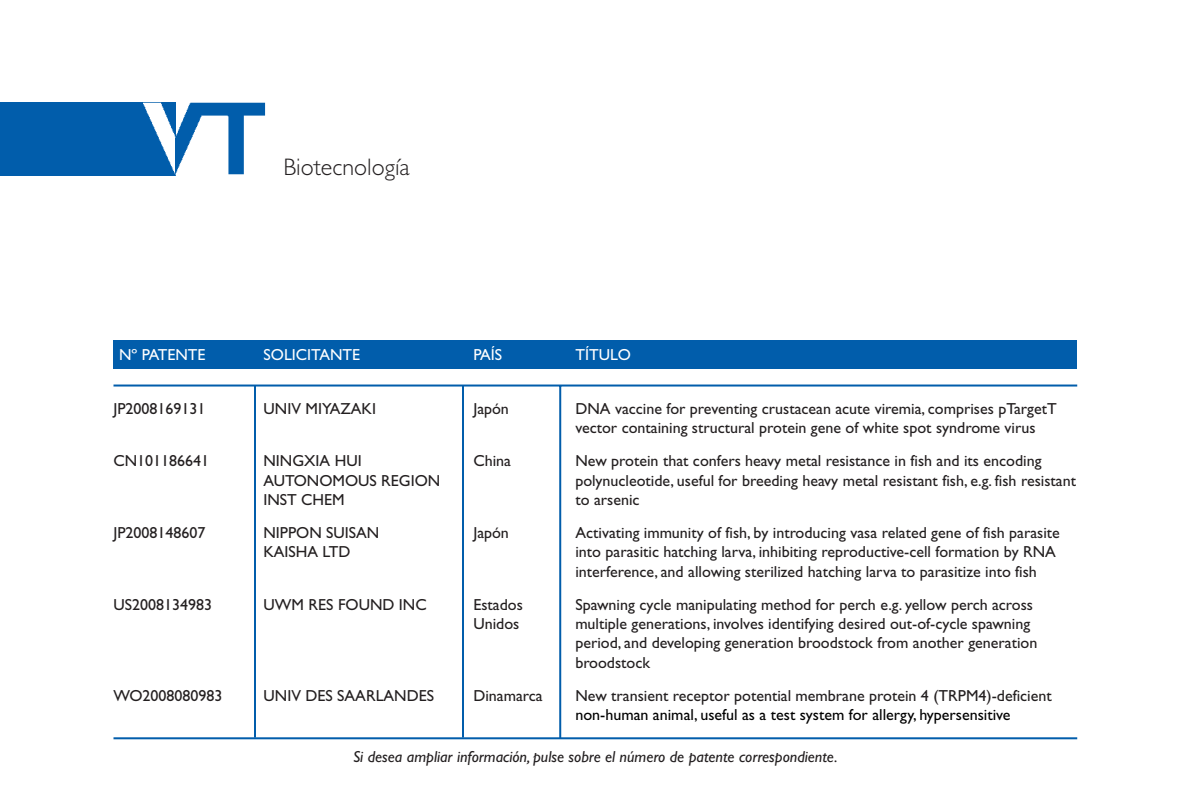
<style>
.page{position:relative;width:1190px;height:809px;background:#fff}
.page>*{position:absolute;margin:0;border:0;box-sizing:border-box;transform-origin:0 0}
.t1{font:300 24px "Gill Sans";color:#231f20}
.t2{font:16px/19.2px "Gill Sans";color:#231f20}
.t3{font:italic 16px "Gill Sans";color:#231f20}
.t4{font:16px "Gill Sans";color:#000}
.t5{font:16px "Gill Sans";color:#fff}
</style>
<div class="page">
<div style="left:0;top:102px;width:176px;height:74px;background:#015dab"></div>
<img style="left:143px;top:102px;width:33px;height:74px">
<img style="left:176px;top:102px;width:90px;height:73px">
<hr style="left:114px;top:737px;width:963px;height:2px;background:#015dab">
<div style="left:113px;top:340px;width:964px;height:28px;background:#015dab"></div>
<hr style="left:114px;top:384px;width:963px;height:2px;background:#015dab">
<hr style="left:254px;top:386px;width:2px;height:352px;background:#015dab">
<hr style="left:462px;top:386px;width:2px;height:352px;background:#015dab">
<hr style="left:559px;top:386px;width:2px;height:353px;background:#015dab">
<h1 class="t1" style="left:283px;top:159px;width:128px">Biotecnología</h1>
<p class="t5" style="left:119px;top:349px;width:88px">Nº PATENTE</p>
<p class="t5" style="left:264px;top:349px;width:98px">SOLICITANTE</p>
<p class="t5" style="left:473px;top:349px;width:30px">PAÍS</p>
<p class="t5" style="left:575px;top:349px;width:57px">TÍTULO</p>
<p class="t2" style="left:113px;top:401px;width:94px">JP2008169131</p>
<p class="t2" style="left:264px;top:401px;width:114px">UNIV MIYAZAKI</p>
<p class="t2" style="left:473px;top:401px;width:37px">Japón</p>
<p class="t2" style="left:575px;top:401px;width:483px">DNA vaccine for preventing crustacean acute viremia, comprises pTargetT vector containing structural protein gene of white spot syndrome virus</p>
<p class="t2" style="left:113px;top:453px;width:97px">CN101186641</p>
<p class="t2" style="left:263px;top:453px;width:100px">NINGXIA HUI</p>
<p class="t2" style="left:473px;top:453px;width:39px">China</p>
<p class="t2" style="left:575px;top:453px;width:468px">New protein that confers heavy metal resistance in fish and its encoding</p>
<p class="t2" style="left:263px;top:472px;width:179px">AUTONOMOUS REGION</p>
<p class="t2" style="left:575px;top:472px;width:502px">polynucleotide, useful for breeding heavy metal resistant fish, e.g. fish resistant</p>
<p class="t2" style="left:263px;top:492px;width:83px">INST CHEM</p>
<p class="t2" style="left:575px;top:492px;width:66px">to arsenic</p>
<p class="t2" style="left:113px;top:525px;width:94px">JP2008148607</p>
<p class="t2" style="left:263px;top:525px;width:118px">NIPPON SUISAN</p>
<p class="t2" style="left:473px;top:525px;width:37px">Japón</p>
<p class="t2" style="left:575px;top:525px;width:486px">Activating immunity of fish, by introducing vasa related gene of fish parasite</p>
<p class="t2" style="left:263px;top:544px;width:89px">KAISHA LTD</p>
<p class="t2" style="left:575px;top:544px;width:482px">into parasitic hatching larva, inhibiting reproductive-cell formation by RNA interference, and allowing sterilized hatching larva to parasitize into fish</p>
<p class="t2" style="left:113px;top:597px;width:100px">US2008134983</p>
<p class="t2" style="left:264px;top:597px;width:165px">UWM RES FOUND INC</p>
<p class="t2" style="left:473px;top:597px;width:51px">Estados</p>
<p class="t2" style="left:576px;top:597px;width:459px">Spawning cycle manipulating method for perch e.g. yellow perch across</p>
<p class="t2" style="left:473px;top:616px;width:47px">Unidos</p>
<p class="t2" style="left:575px;top:616px;width:463px">multiple generations, involves identifying desired out-of-cycle spawning period, and developing generation broodstock from another generation broodstock</p>
<p class="t2" style="left:113px;top:688px;width:111px">WO2008080983</p>
<p class="t2" style="left:264px;top:688px;width:172px">UNIV DES SAARLANDES</p>
<p class="t2" style="left:473px;top:688px;width:71px">Dinamarca</p>
<p class="t2" style="left:575px;top:688px;width:478px">New transient receptor potential membrane protein 4 (TRPM4)-deficient</p>
<p class="t4" style="left:575px;top:709px;width:437px">non-human animal, useful as a test system for allergy, hypersensitive</p>
<p class="t3" style="left:353px;top:751px;width:486px">Si desea ampliar información, pulse sobre el número de patente correspondiente.</p>
</div>
